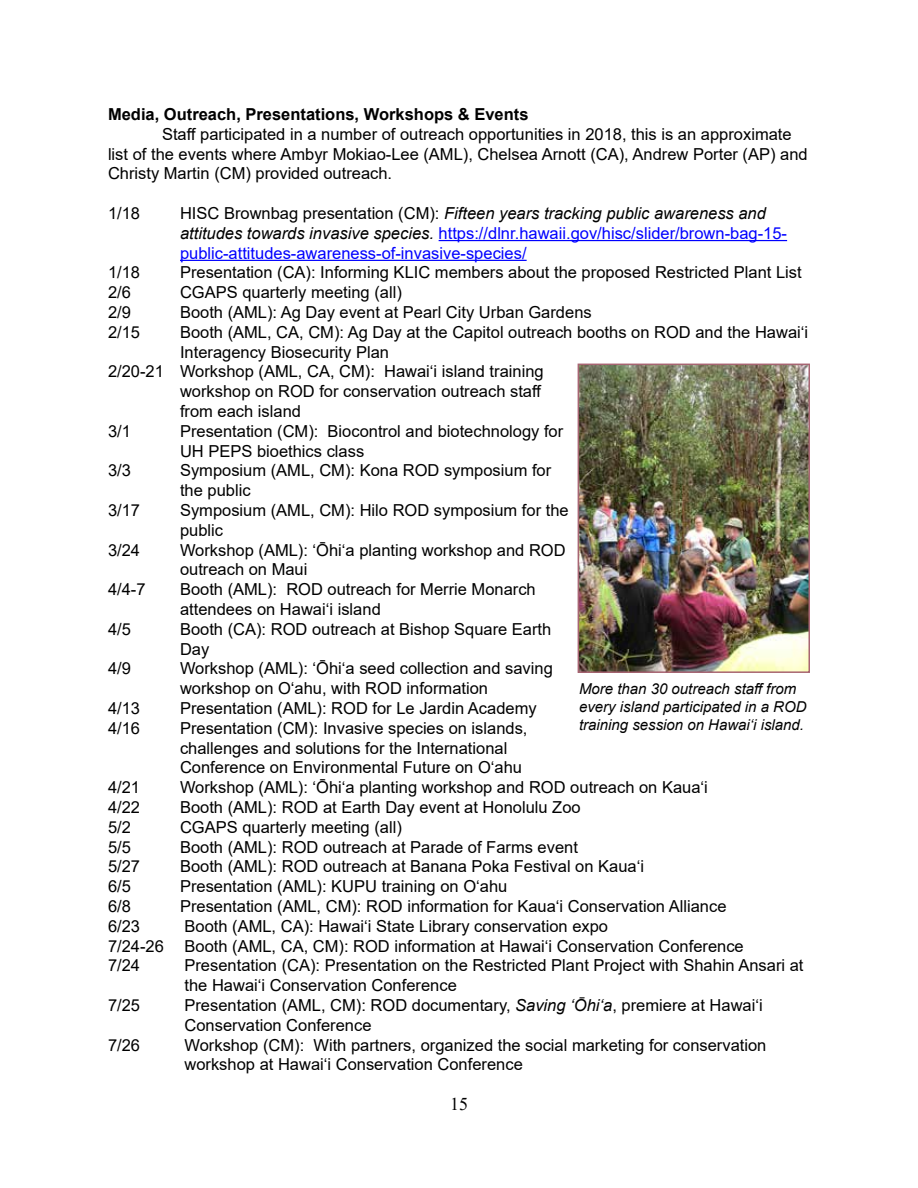
<style>
.page{position:relative;width:918px;height:1188px;background:#fff}
.page>*{position:absolute;margin:0;border:0;box-sizing:border-box;transform-origin:0 0}
.t1{font:18px "Times New Roman";color:#000}
.t2{font:16.5px/19.8px "Arial";color:#000}
.t3{font:16.5px/19.8px "Arial";color:#00f}
.t4{font:700 16.5px "Arial";color:#000}
.t5{font:italic 15px/18px "Arial";color:#000}
.s1{color:#000}
.s2{font-style:italic;color:#000}
.s3{font-style:italic}
</style>
<div class="page">
<hr style="left:439px;top:240px;width:348px;height:1px;background:#00f">
<hr style="left:180px;top:260px;width:347px;height:1px;background:#00f">
<img style="left:581px;top:367px;width:226px;height:303px">
<div style="left:578px;top:364px;width:232px;height:309px;border:2px solid #a86573"></div>
<p class="t4" style="left:108px;top:103px;width:422px">Media, Outreach, Presentations, Workshops &amp; Events</p>
<p class="t2" style="left:108px;top:124px;width:701px;text-indent:54px">Staff participated in a number of outreach opportunities in 2018, this is an approximate list of the events where Ambyr Mokiao-Lee (AML), Chelsea Arnott (CA), Andrew Porter (AP) and<br>Christy Martin (CM) provided outreach.</p>
<p class="t2" style="left:108px;top:203px;width:34px">1/18</p>
<p class="t3" style="left:180px;top:203px;width:609px"><span class="s1">HISC Brownbag presentation (CM):</span> <span class="s2">Fifteen years tracking public awareness and attitudes towards invasive species.</span> https://dlnr.hawaii.gov/hisc/slider/brown-bag-15- public-attitudes-awareness-of-invasive-species/</p>
<p class="t2" style="left:108px;top:263px;width:34px">1/18</p>
<p class="t2" style="left:180px;top:263px;width:623px">Presentation (CA): Informing KLIC members about the proposed Restricted Plant List</p>
<p class="t2" style="left:108px;top:282px;width:24px">2/6</p>
<p class="t2" style="left:180px;top:282px;width:223px">CGAPS quarterly meeting (all)</p>
<p class="t2" style="left:108px;top:302px;width:24px">2/9</p>
<p class="t2" style="left:180px;top:302px;width:413px">Booth (AML): Ag Day event at Pearl City Urban Gardens</p>
<p class="t2" style="left:108px;top:322px;width:34px">2/15</p>
<p class="t2" style="left:180px;top:322px;width:630px">Booth (AML, CA, CM): Ag Day at the Capitol outreach booths on ROD and the Hawaiʻi</p>
<p class="t2" style="left:180px;top:342px;width:211px">Interagency Biosecurity Plan</p>
<p class="t2" style="left:108px;top:362px;width:437px">2/20-21 Workshop (AML, CA, CM): Hawaiʻi island training</p>
<p class="t2" style="left:180px;top:381px;width:363px">workshop on ROD for conservation outreach staff</p>
<p class="t2" style="left:180px;top:401px;width:123px">from each island</p>
<p class="t2" style="left:108px;top:421px;width:24px">3/1</p>
<p class="t2" style="left:180px;top:421px;width:385px">Presentation (CM): Biocontrol and biotechnology for<br>UH PEPS bioethics class</p>
<p class="t2" style="left:108px;top:461px;width:24px">3/3</p>
<p class="t2" style="left:180px;top:461px;width:373px">Symposium (AML, CM): Kona ROD symposium for the public</p>
<p class="t2" style="left:108px;top:500px;width:34px">3/17</p>
<p class="t2" style="left:180px;top:500px;width:390px">Symposium (AML, CM): Hilo ROD symposium for the public</p>
<p class="t2" style="left:108px;top:540px;width:34px">3/24</p>
<p class="t2" style="left:180px;top:540px;width:387px">Workshop (AML): ʻŌhiʻa planting workshop and ROD outreach on Maui</p>
<p class="t2" style="left:108px;top:579px;width:39px">4/4-7</p>
<p class="t2" style="left:180px;top:579px;width:357px">Booth (AML): ROD outreach for Merrie Monarch attendees on Hawaiʻi island</p>
<p class="t2" style="left:108px;top:619px;width:24px">4/5</p>
<p class="t2" style="left:180px;top:619px;width:373px">Booth (CA): ROD outreach at Bishop Square Earth<br>Day</p>
<p class="t2" style="left:108px;top:659px;width:24px">4/9</p>
<p class="t2" style="left:180px;top:659px;width:374px">Workshop (AML): ʻŌhiʻa seed collection and saving workshop on O‘ahu, with ROD information</p>
<p class="t2" style="left:108px;top:698px;width:34px">4/13</p>
<p class="t2" style="left:180px;top:698px;width:358px">Presentation (AML): ROD for Le Jardin Academy</p>
<p class="t2" style="left:108px;top:718px;width:34px">4/16</p>
<p class="t2" style="left:180px;top:718px;width:349px">Presentation (CM): Invasive species on islands, challenges and solutions for the International<br>Conference on Environmental Future on Oʻahu</p>
<p class="t2" style="left:108px;top:777px;width:34px">4/21</p>
<p class="t2" style="left:180px;top:777px;width:529px">Workshop (AML): ʻŌhiʻa planting workshop and ROD outreach on Kauaʻi</p>
<p class="t2" style="left:108px;top:797px;width:34px">4/22</p>
<p class="t2" style="left:180px;top:797px;width:402px">Booth (AML): ROD at Earth Day event at Honolulu Zoo</p>
<p class="t2" style="left:108px;top:817px;width:24px">5/2</p>
<p class="t2" style="left:180px;top:817px;width:223px">CGAPS quarterly meeting (all)</p>
<p class="t2" style="left:108px;top:837px;width:24px">5/5</p>
<p class="t2" style="left:180px;top:837px;width:399px">Booth (AML): ROD outreach at Parade of Farms event</p>
<p class="t2" style="left:108px;top:857px;width:34px">5/27</p>
<p class="t2" style="left:180px;top:857px;width:466px">Booth (AML): ROD outreach at Banana Poka Festival on Kauaʻi</p>
<p class="t2" style="left:108px;top:876px;width:24px">6/5</p>
<p class="t2" style="left:180px;top:876px;width:329px">Presentation (AML): KUPU training on Oʻahu</p>
<p class="t2" style="left:108px;top:896px;width:24px">6/8</p>
<p class="t2" style="left:180px;top:896px;width:548px">Presentation (AML, CM): ROD information for Kauaʻi Conservation Alliance</p>
<p class="t2" style="left:108px;top:916px;width:34px">6/23</p>
<p class="t5" style="left:579px;top:680px;width:229px">More than 30 outreach staff from every island participated in a ROD training session on Hawaiʻi island.</p>
<p class="t2" style="left:108px;top:916px;width:637px;text-indent:76px">Booth (AML, CA): Hawaiʻi State Library conservation expo<br>7/24-26 Booth (AML, CA, CM): ROD information at Hawaiʻi Conservation Conference<br>7/24</p>
<p class="t2" style="left:184px;top:956px;width:621px">Presentation (CA): Presentation on the Restricted Plant Project with Shahin Ansari at the Hawaiʻi Conservation Conference</p>
<p class="t2" style="left:108px;top:995px;width:34px">7/25</p>
<p class="t2" style="left:184px;top:995px;width:580px">Presentation (AML, CM): ROD documentary, <span class="s3">Saving ʻŌhiʻa</span>, premiere at Hawaiʻi<br>Conservation Conference</p>
<p class="t2" style="left:108px;top:1035px;width:34px">7/26</p>
<p class="t2" style="left:184px;top:1035px;width:583px">Workshop (CM): With partners, organized the social marketing for conservation workshop at Hawaiʻi Conservation Conference</p>
<p class="t1" style="left:450px;top:1091px;width:19px">15</p>
</div>
